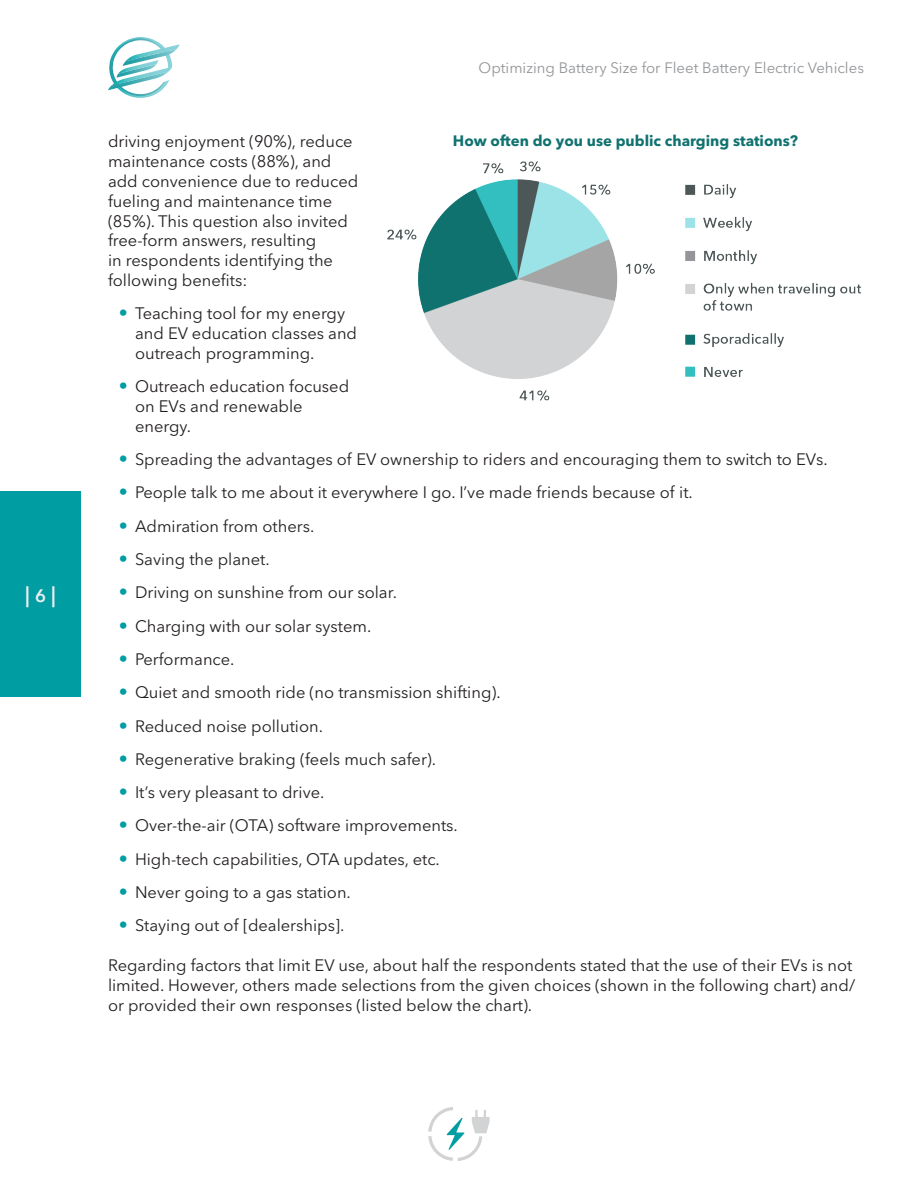
<style>
.page{position:relative;width:918px;height:1188px;background:#fff}
.page>*{position:absolute;margin:0;border:0;box-sizing:border-box;transform-origin:0 0}
.t1{font:600 21px "Avenir Next LT Pro";color:#edeef1}
.Body_Text{font:16.5px/19.8px "Avenir Next LT Pro";color:#231f20}
.t2{font:15px "Avenir Next LT Pro";color:#939598}
.t3{font:700 15px "Avenir Next LT Pro";color:#10726f}
.s1{font-size:18px}
.s2{font-size:18px;color:#009da3}
</style>
<div class="page">
<svg style="left:108px;top:37px;width:72px;height:61px"></svg>
<div style="left:0;top:491px;width:81px;height:206px;background:#009da3"></div>
<svg style="left:428px;top:1107px;width:62px;height:54px"></svg>
<img style="left:387px;top:161px;width:474px;height:240px">
<p class="t1" style="left:25px;top:582px;width:32px">| <span class="s1">6</span> |</p>
<p class="t2" style="left:479px;top:59px;width:387px">Optimizing Battery Size for Fleet Battery Electric Vehicles</p>
<p class="t3" style="left:453px;top:132px;width:347px">How often do you use public charging stations?</p>
<p class="Body_Text" style="left:108px;top:132px;width:252px">driving enjoyment (90%), reduce maintenance costs (88%), and add convenience due to reduced fueling and maintenance time (85%). This question also invited free-form answers, resulting<br>in respondents identifying the following benefits:</p>
<p class="Body_Text" style="left:135px;top:304px;width:224px;text-indent:-16px"><span class="s2">•</span> Teaching tool for my energy and EV education classes and outreach programming.</p>
<p class="Body_Text" style="left:135px;top:377px;width:216px;text-indent:-16px"><span class="s2">•</span> Outreach education focused on EVs and renewable energy.</p>
<p class="Body_Text" style="left:119px;top:449px;width:711px"><span class="s2">•</span> Spreading the advantages of EV ownership to riders and encouraging them to switch to EVs.</p>
<p class="Body_Text" style="left:119px;top:483px;width:576px"><span class="s2">•</span> People talk to me about it everywhere I go. I’ve made friends because of it.</p>
<p class="Body_Text" style="left:119px;top:516px;width:197px"><span class="s2">•</span> Admiration from others.</p>
<p class="Body_Text" style="left:119px;top:549px;width:153px"><span class="s2">•</span> Saving the planet.</p>
<p class="Body_Text" style="left:119px;top:583px;width:280px"><span class="s2">•</span> Driving on sunshine from our solar.</p>
<p class="Body_Text" style="left:119px;top:616px;width:254px"><span class="s2">•</span> Charging with our solar system.</p>
<p class="Body_Text" style="left:119px;top:649px;width:117px"><span class="s2">•</span> Performance.</p>
<p class="Body_Text" style="left:119px;top:683px;width:383px"><span class="s2">•</span> Quiet and smooth ride (no transmission shifting).</p>
<p class="Body_Text" style="left:119px;top:716px;width:206px"><span class="s2">•</span> Reduced noise pollution.</p>
<p class="Body_Text" style="left:119px;top:749px;width:319px"><span class="s2">•</span> Regenerative braking (feels much safer).</p>
<p class="Body_Text" style="left:119px;top:782px;width:207px"><span class="s2">•</span> It’s very pleasant to drive.</p>
<p class="Body_Text" style="left:119px;top:816px;width:341px"><span class="s2">•</span> Over-the-air (OTA) software improvements.</p>
<p class="Body_Text" style="left:119px;top:849px;width:323px"><span class="s2">•</span> High-tech capabilities, OTA updates, etc.</p>
<p class="Body_Text" style="left:119px;top:882px;width:234px"><span class="s2">•</span> Never going to a gas station.</p>
<p class="Body_Text" style="left:119px;top:916px;width:227px"><span class="s2">•</span> Staying out of [dealerships].</p>
<p class="Body_Text" style="left:108px;top:956px;width:749px">Regarding factors that limit EV use, about half the respondents stated that the use of their EVs is not limited. However, others made selections from the given choices (shown in the following chart) and/ or provided their own responses (listed below the chart).</p>
</div>
